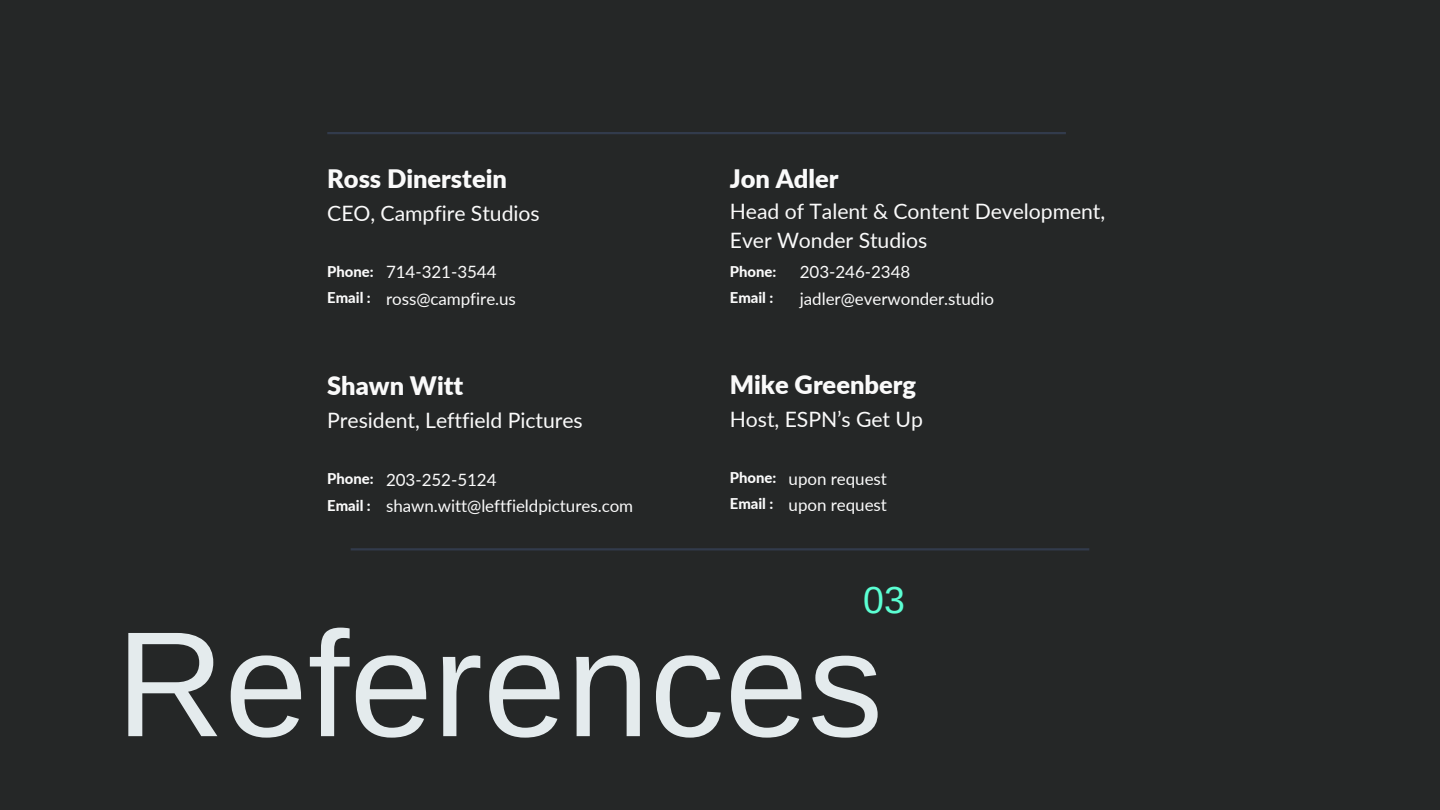
<style>
.page{position:relative;width:1440px;height:810px;background:#252727}
.page>*{position:absolute;margin:0;border:0;box-sizing:border-box;transform-origin:0 0}
.t1{font:150px "Arimo";color:#e4ebed}
.t2{font:37.5px "Arimo";color:#5bffd3}
.t3{font:900 25.42px "Lato";color:#fafafa}
.t4{font:21.23px/28.7px "Lato";letter-spacing:-.005em;color:#fafafa}
.t5{font:16.95px/26.3px "Lato";letter-spacing:-.005em;color:#fafafa}
.t6{font:800 14.85px/26.3px "Lato";color:#fafafa}
</style>
<div class="page">
<hr style="left:327px;top:132px;width:739px;height:2px;background:#323b4c">
<hr style="left:351px;top:548px;width:738px;height:2px;background:#323b4c">
<h3 class="t3" style="left:327px;top:163px;width:181px">Ross Dinerstein</h3>
<h3 class="t3" style="left:730px;top:163px;width:110px">Jon Adler</h3>
<p class="t4" style="left:327px;top:199px;width:214px">CEO, Campfire Studios</p>
<p class="t4" style="left:730px;top:197px;width:377px">Head of Talent &amp; Content Development,<br>Ever Wonder Studios</p>
<p class="t6" style="left:327px;top:258px;width:48px">Phone:<br>Email :</p>
<p class="t5" style="left:386px;top:259px;width:131px">714-321-3544 ross@campfire.us</p>
<p class="t6" style="left:730px;top:258px;width:48px">Phone:<br>Email :</p>
<p class="t5" style="left:800px;top:259px;width:196px">203-246-2348 jadler@everwonder.studio</p>
<h3 class="t3" style="left:327px;top:370px;width:138px">Shawn Witt</h3>
<h3 class="t3" style="left:730px;top:369px;width:188px">Mike Greenberg</h3>
<p class="t4" style="left:327px;top:406px;width:257px">President, Leftfield Pictures</p>
<p class="t4" style="left:730px;top:405px;width:195px">Host, ESPN’s Get Up</p>
<p class="t6" style="left:327px;top:465px;width:48px">Phone:<br>Email :</p>
<p class="t5" style="left:386px;top:466px;width:249px">203-252-5124 shawn.witt@leftfieldpictures.com</p>
<p class="t6" style="left:730px;top:464px;width:48px">Phone:<br>Email :</p>
<p class="t5" style="left:789px;top:465px;width:100px">upon request upon request</p>
<h2 class="t2" style="left:863px;top:579px;width:43px">03</h2>
<h1 class="t1" style="left:116px;top:600px;width:769px">References</h1>
</div>
